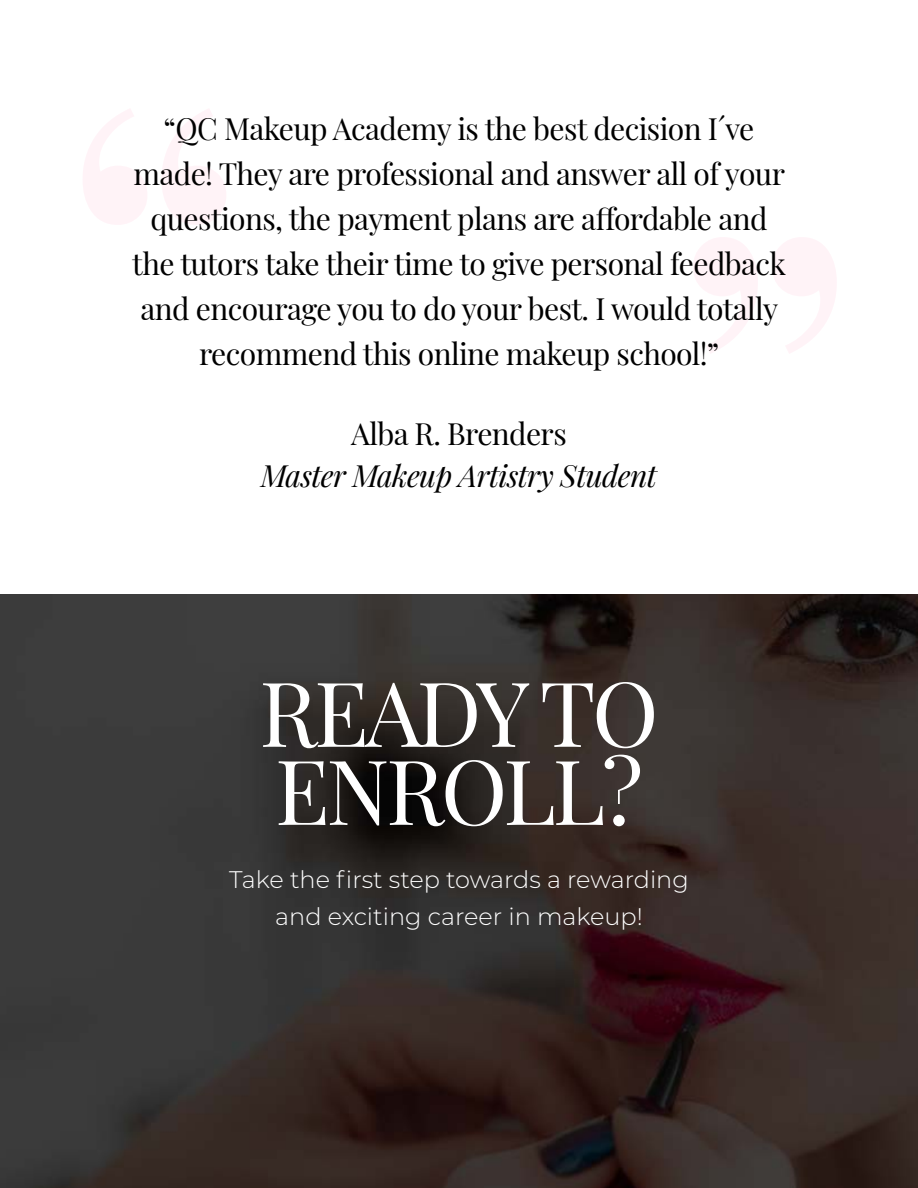
<style>
.page{position:relative;width:918px;height:1188px;background:#fff}
.page>*{position:absolute;margin:0;border:0;box-sizing:border-box;transform-origin:0 0}
.t1{font:90px/78px "Playfair Display";letter-spacing:-.04em;color:#fff}
.t2{font:30px/45px "Playfair Display";letter-spacing:-.02em;color:#000;text-align:center}
.t3{font:italic 30px "Playfair Display";letter-spacing:-.02em;color:#000}
.t4{font:300 24px/37.5px "Montserrat";color:#fff;text-align:center}
</style>
<div class="page">
<img style="left:0;top:594px;width:918px;height:594px">
<svg style="left:83px;top:109px;width:143px;height:116px"></svg>
<svg style="left:693px;top:237px;width:144px;height:116px"></svg>
<p class="t2" style="left:132px;top:104px;width:655px">“QC Makeup Academy is the best decision I´ve made! They are professional and answer all of your questions, the payment plans are affordable and the tutors take their time to give personal feedback and encourage you to do your best. I would totally recommend this online makeup school!”</p>
<p class="t2" style="left:351px;top:409px;width:217px">Alba R. Brenders</p>
<p class="t3" style="left:261px;top:452px;width:398px">Master Makeup Artistry Student</p>
<h1 class="t1" style="left:259px;top:667px;width:401px">READY TO<br>ENROLL?</h1>
<p class="t4" style="left:229px;top:860px;width:461px">Take the first step towards a rewarding and exciting career in makeup!</p>
</div>
